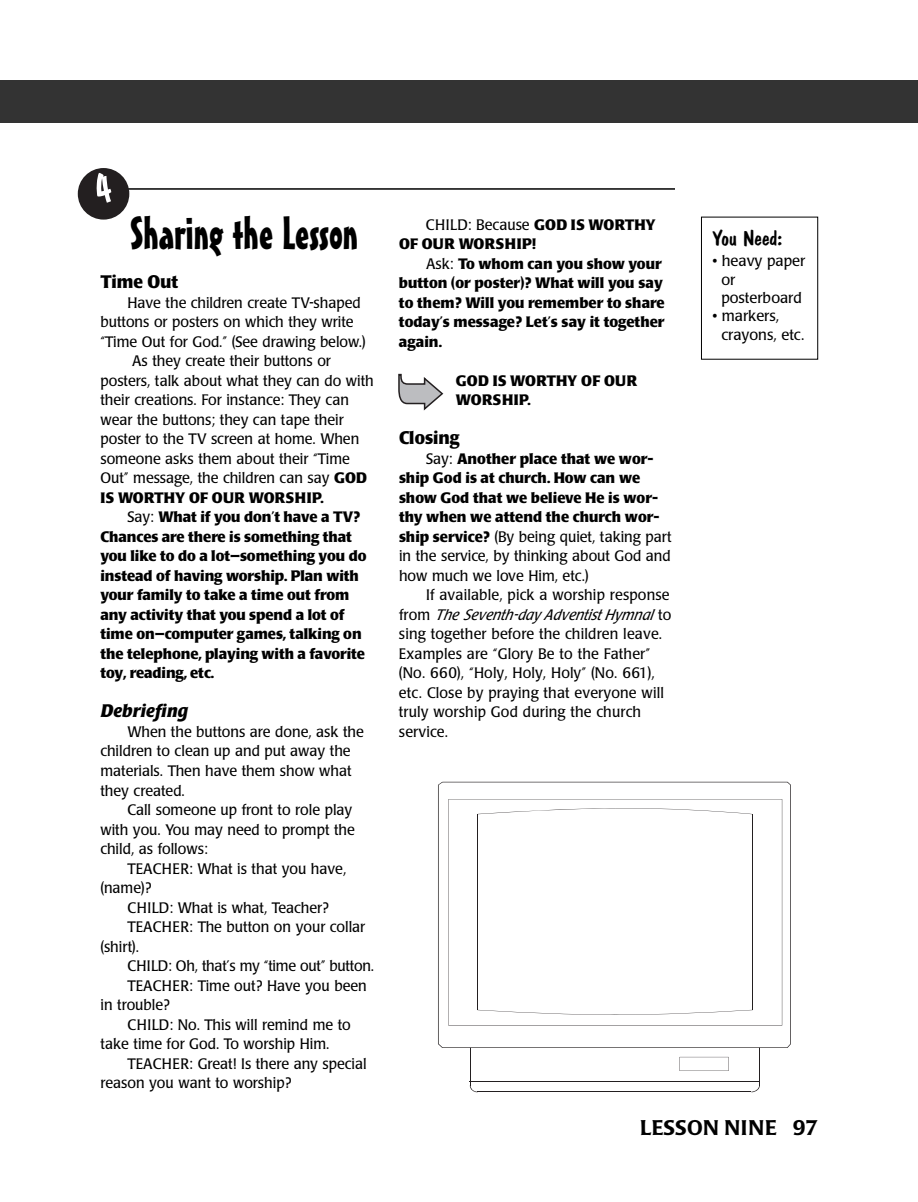
<style>
.page{position:relative;width:918px;height:1202px;background:#fff}
.page>*{position:absolute;margin:0;border:0;box-sizing:border-box;transform-origin:0 0}
.t1{font:45px "Mister Earl BT";color:#000}
.t2{font:500 21px "Poppl Laudatio";letter-spacing:.02em;color:#000}
.t3{font:21px "Dom Casual D";color:#000;scale:1.05 1}
.t4{font:700 18px "Poppl Laudatio";color:#000;scale:.95 1}
.t5{font:italic 700 18px "Poppl Laudatio";color:#000}
.t6{font:15px/19.5px "Poppl Laudatio";color:#000;scale:.95 1}
.t7{font:700 15px/19.5px "Poppl Laudatio";letter-spacing:-.005em;color:#000}
.t8{font:700 15px/19.5px "Poppl Laudatio";letter-spacing:.02em;color:#000}
.t9{font:15px/18.3px "Poppl Laudatio";color:#000}
.t10{font:15px "Poppl Laudatio";letter-spacing:-.02em;color:#000;scale:.95 1}
.s1{font-weight:700}
.s2{font-weight:400}
.s3{font-style:italic}
</style>
<div class="page">
<div style="left:0;top:80px;width:27px;height:43px;background:#333"></div>
<div style="left:27px;top:80px;width:891px;height:43px;background:#333"></div>
<hr style="left:127px;top:188px;width:548px;height:2px;background:#000">
<svg style="left:438px;top:781px;width:353px;height:266px"></svg>
<svg style="left:448px;top:799px;width:334px;height:226px"></svg>
<hr style="left:477px;top:814px;width:1px;height:196px;background:#231f20">
<svg style="left:478px;top:808px;width:275px;height:6px"></svg>
<hr style="left:752px;top:814px;width:1px;height:196px;background:#231f20">
<svg style="left:478px;top:1009px;width:275px;height:6px"></svg>
<hr style="left:469px;top:1081px;width:291px;height:1px;background:#231f20">
<svg style="left:470px;top:1041px;width:290px;height:51px"></svg>
<svg style="left:398px;top:374px;width:45px;height:36px"></svg>
<div style="left:701px;top:217px;width:117px;height:142px;border:1px solid #000"></div>
<svg style="left:78px;top:168px;width:51px;height:51px"></svg>
<h1 class="t1" style="left:130px;top:217px;width:230px">Sharing the Lesson</h1>
<p class="t4" style="left:100px;top:275px;width:83px">Time Out</p>
<p class="t6" style="left:127px;top:294px;width:247px">Have the children create TV-shaped</p>
<p class="t6" style="left:100px;top:314px;width:268px">buttons or posters on which they write</p>
<p class="t6" style="left:100px;top:333px;width:281px">“Time Out for God.” (See drawing below.)</p>
<p class="t6" style="left:132px;top:353px;width:211px">As they create their buttons or</p>
<p class="t6" style="left:100px;top:372px;width:289px">posters, talk about what they can do with</p>
<p class="t6" style="left:100px;top:392px;width:263px">their creations. For instance: They can</p>
<p class="t6" style="left:100px;top:411px;width:258px">wear the buttons; they can tape their</p>
<p class="t6" style="left:100px;top:431px;width:274px">poster to the TV screen at home. When</p>
<p class="t6" style="left:100px;top:450px;width:264px">someone asks them about their “Time</p>
<p class="t6" style="left:100px;top:470px;width:282px">Out” message, the children can say <span class="s1">GOD</span></p>
<p class="t8" style="left:100px;top:489px;width:224px">IS WORTHY OF OUR WORSHIP.</p>
<p class="t7" style="left:127px;top:509px;width:234px"><span class="s2">Say:</span> What if you don’t have a TV?</p>
<p class="t7" style="left:100px;top:528px;width:253px">Chances are there is something that</p>
<p class="t7" style="left:100px;top:548px;width:267px">you like to do a lot—something you do</p>
<p class="t7" style="left:100px;top:567px;width:260px">instead of having worship. Plan with</p>
<p class="t7" style="left:100px;top:587px;width:250px">your family to take a time out from</p>
<p class="t7" style="left:100px;top:606px;width:246px">any activity that you spend a lot of</p>
<p class="t7" style="left:100px;top:626px;width:263px">time on—computer games, talking on</p>
<p class="t7" style="left:100px;top:645px;width:266px">the telephone, playing with a favorite</p>
<p class="t7" style="left:100px;top:665px;width:115px">toy, reading, etc.</p>
<p class="t5" style="left:100px;top:704px;width:89px">Debriefing</p>
<p class="t6" style="left:100px;top:723px;width:279px;text-indent:27px">When the buttons are done, ask the children to clean up and put away the materials. Then have them show what they created.</p>
<p class="t6" style="left:100px;top:801px;width:269px;text-indent:27px">Call someone up front to role play with you. You may need to prompt the child, as follows:</p>
<p class="t6" style="left:100px;top:860px;width:260px;text-indent:27px">TEACHER: What is that you have, (name)?</p>
<p class="t6" style="left:127px;top:899px;width:214px">CHILD: What is what, Teacher?</p>
<p class="t6" style="left:127px;top:918px;width:252px">TEACHER: The button on your collar</p>
<p class="t6" style="left:100px;top:938px;width:42px">(shirt).</p>
<p class="t10" style="left:127px;top:960px;width:261px">CHILD: Oh, that’s my “time out” button.</p>
<p class="t6" style="left:127px;top:977px;width:253px">TEACHER: Time out? Have you been</p>
<p class="t6" style="left:100px;top:996px;width:75px">in trouble?</p>
<p class="t6" style="left:127px;top:1016px;width:237px">CHILD: No. This will remind me to</p>
<p class="t6" style="left:100px;top:1035px;width:243px">take time for God. To worship Him.</p>
<p class="t6" style="left:127px;top:1055px;width:253px">TEACHER: Great! Is there any special</p>
<p class="t6" style="left:100px;top:1074px;width:203px">reason you want to worship?</p>
<p class="t8" style="left:399px;top:216px;width:258px;text-indent:27px"><span class="s2">CHILD: Because</span> GOD IS WORTHY<br>OF OUR WORSHIP!</p>
<p class="t7" style="left:399px;top:255px;width:267px;text-indent:27px"><span class="s2">Ask:</span> To whom can you show your button (or poster)? What will you say to them? Will you remember to share today’s message? Let’s say it together again.</p>
<p class="t8" style="left:456px;top:372px;width:183px">GOD IS WORTHY OF OUR<br>WORSHIP.</p>
<p class="t4" style="left:399px;top:431px;width:65px">Closing</p>
<p class="t7" style="left:399px;top:450px;width:274px;text-indent:27px"><span class="s2">Say:</span> Another place that we wor&shy;ship God is at church. How can we show God that we believe He is wor&shy;thy when we attend the church wor&shy;ship service? <span class="s2">(By being quiet, taking part in the service, by thinking about God and how much we love Him, etc.)</span></p>
<p class="t6" style="left:399px;top:587px;width:288px;text-indent:27px">If available, pick a worship response from <span class="s3">The Seventh-day Adventist Hymnal</span> to sing together before the children leave.<br>Examples are “Glory Be to the Father” (No. 660), “Holy, Holy, Holy” (No. 661), etc. Close by praying that everyone will truly worship God during the church service.</p>
<h2 class="t3" style="left:712px;top:226px;width:68px">You Need:</h2>
<p class="t9" style="left:721px;top:253px;width:85px;text-indent:-9px">• heavy paper or posterboard</p>
<p class="t9" style="left:721px;top:308px;width:85px;text-indent:-9px">• markers, crayons, etc.</p>
<h2 class="t2" style="left:640px;top:1119px;width:179px">LESSON NINE 97</h2>
</div>
